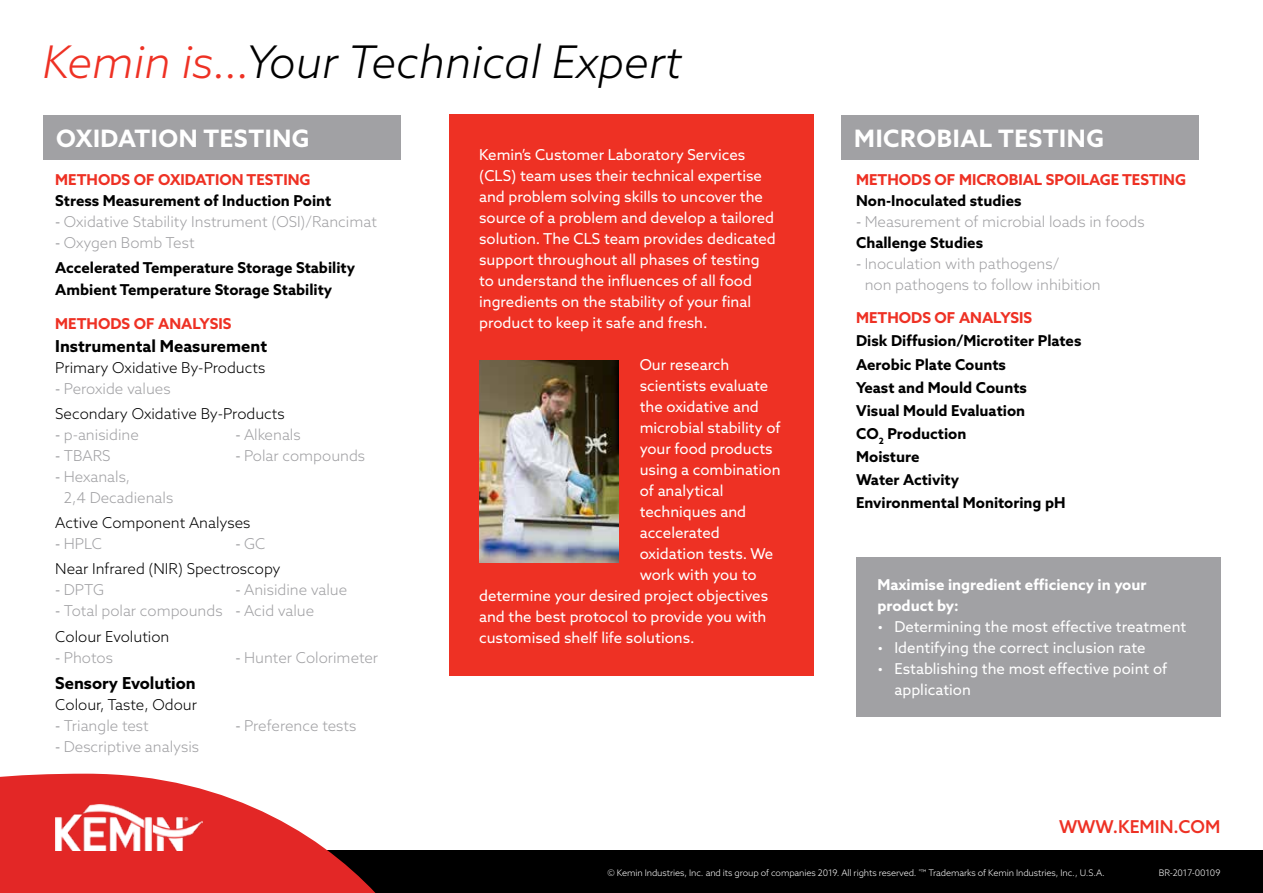
<style>
.page{position:relative;width:1263px;height:893px;background:#fff}
.page>*{position:absolute;margin:0;border:0;box-sizing:border-box;transform-origin:0 0}
.t1{font:italic 300 45px "Azo Sans";color:#000}
.t2{font:700 24px "Azo Sans";letter-spacing:.025em;color:#fff}
.t3{font:500 17.7px "Azo Sans";color:#ee3124}
.t4{font:700 16.5px "Azo Sans";color:#000}
.t5{font:15px/21px "Azo Sans";color:#fff}
.t6{font:300 15px/21px "Azo Sans";color:#a1a1a4}
.t7{font:700 15px/23.1px "Azo Sans";color:#000}
.t8{font:300 15px/25.2px "Azo Sans";color:#000}
.t9{font:700 15px "Azo Sans";color:#ee3124}
.t10{font:700 15px/21px "Azo Sans";color:#fff}
.t11{font:300 9px "Azo Sans";letter-spacing:-.01em;color:#fff}
.s1{color:#ee3124}
.s2{font-weight:400}
.s3{font-weight:400;color:#a1a1a4}
.s4{font-weight:300;color:#a1a1a4}
.s5{color:#a1a1a4}
.s6{font-weight:700;color:#000}
</style>
<div class="page">
<div style="left:281px;top:850px;width:982px;height:43px;background:#000"></div>
<svg style="left:0;top:774px;width:376px;height:119px;fill:#e32726"></svg>
<img style="left:55px;top:804px;width:147px;height:46px">
<div style="left:43px;top:115px;width:357px;height:44px;background:#a1a1a4"></div>
<div style="left:841px;top:115px;width:358px;height:44px;background:#a1a1a4"></div>
<div style="left:449px;top:115px;width:365px;height:561px;background:#ee3124"></div>
<img style="left:479px;top:360px;width:139px;height:202px">
<div style="left:856px;top:557px;width:364px;height:159px;background:#a1a1a4"></div>
<h1 class="t1" style="left:43px;top:33px;width:641px"><span class="s1">Kemin is…</span>Your Technical Expert</h1>
<h2 class="t2" style="left:56px;top:122px;width:255px">OXIDATION TESTING</h2>
<h2 class="t2" style="left:854px;top:122px;width:251px">MICROBIAL TESTING</h2>
<p class="t5" style="left:479px;top:144px;width:298px">Kemin’s Customer Laboratory Services (CLS) team uses their technical expertise and problem solving skills to uncover the source of a problem and develop a tailored solution. The CLS team provides dedicated support throughout all phases of testing to understand the influences of all food ingredients on the stability of your final product to keep it safe and fresh.</p>
<p class="t5" style="left:640px;top:354px;width:91px">Our research</p>
<p class="t5" style="left:640px;top:375px;width:130px">scientists evaluate</p>
<p class="t5" style="left:640px;top:396px;width:121px">the oxidative and</p>
<p class="t5" style="left:640px;top:417px;width:143px">microbial stability of</p>
<p class="t5" style="left:640px;top:438px;width:134px">your food products</p>
<p class="t5" style="left:640px;top:459px;width:142px">using a combination</p>
<p class="t5" style="left:640px;top:480px;width:85px">of analytical</p>
<p class="t5" style="left:640px;top:501px;width:108px">techniques and</p>
<p class="t5" style="left:640px;top:522px;width:82px">accelerated</p>
<p class="t5" style="left:640px;top:543px;width:135px">oxidation tests. We</p>
<p class="t5" style="left:640px;top:564px;width:118px">work with you to</p>
<p class="t5" style="left:479px;top:585px;width:291px">determine your desired project objectives</p>
<p class="t5" style="left:479px;top:606px;width:289px">and the best protocol to provide you with</p>
<p class="t5" style="left:479px;top:627px;width:217px">customised shelf life solutions.</p>
<p class="t9" style="left:55px;top:169px;width:257px">METHODS OF OXIDATION TESTING</p>
<p class="t7" style="left:55px;top:188px;width:278px">Stress Measurement of Induction Point</p>
<p class="t6" style="left:55px;top:210px;width:323px"><span class="s2">-</span> Oxidative Stability Instrument (OSI)/Rancimat</p>
<p class="t7" style="left:55px;top:229px;width:301px;line-height:25.2px"><span class="s3">-</span> <span class="s4">Oxygen Bomb Test<br></span>Accelerated Temperature Storage Stability</p>
<p class="t7" style="left:55px;top:278px;width:278px">Ambient Temperature Storage Stability</p>
<p class="t9" style="left:55px;top:314px;width:178px">METHODS OF ANALYSIS</p>
<p class="t4" style="left:55px;top:335px;width:213px">Instrumental Measurement</p>
<p class="t8" style="left:55px;top:354px;width:212px">Primary Oxidative By-Products</p>
<p class="t8" style="left:55px;top:375px;width:231px"><span class="s3">-</span> <span class="s5">Peroxide values<br></span>Secondary Oxidative By-Products</p>
<p class="t6" style="left:55px;top:424px;width:85px"><span class="s2">-</span> p-anisidine</p>
<p class="t6" style="left:55px;top:445px;width:57px"><span class="s2">-</span> TBARS</p>
<p class="t6" style="left:64px;top:466px;width:111px;text-indent:-9px"><span class="s2">-</span> Hexanals,<br>2,4 Decadienals</p>
<p class="t9" style="left:856px;top:169px;width:331px">METHODS OF MICROBIAL SPOILAGE TESTING</p>
<p class="t7" style="left:856px;top:188px;width:167px">Non-Inoculated studies</p>
<p class="t6" style="left:856px;top:210px;width:290px"><span class="s2">-</span> Measurement of microbial loads in foods<br><span class="s6">Challenge Studies</span></p>
<p class="t6" style="left:865px;top:252px;width:238px;text-indent:-9px"><span class="s2">-</span> Inoculation with pathogens/<br>non pathogens to follow inhibition</p>
<p class="t9" style="left:856px;top:308px;width:178px">METHODS OF ANALYSIS</p>
<p class="t7" style="left:856px;top:329px;width:227px">Disk Diffusion/Microtiter Plates<br>Aerobic Plate Counts<br>Yeast and Mould Counts<br>Visual Mould Evaluation<br>CO<sub>2</sub> Production<br>Moisture<br>Water Activity<br>Environmental Monitoring pH</p>
<p class="t6" style="left:236px;top:424px;width:67px"><span class="s2">-</span> Alkenals</p>
<p class="t6" style="left:236px;top:445px;width:131px"><span class="s2">-</span> Polar compounds</p>
<p class="t8" style="left:55px;top:510px;width:197px">Active Component Analyses</p>
<p class="t6" style="left:55px;top:533px;width:48px"><span class="s2">-</span> HPLC</p>
<p class="t8" style="left:55px;top:531px;width:227px;text-indent:180px"><span class="s3">-</span><span class="s5">GC<br></span>Near Infrared (NIR) Spectroscopy</p>
<p class="t6" style="left:55px;top:579px;width:50px"><span class="s2">-</span> DPTG</p>
<p class="t6" style="left:55px;top:600px;width:169px"><span class="s2">-</span> Total polar compounds</p>
<p class="t10" style="left:877px;top:574px;width:271px">Maximise ingredient efficiency in your product by:</p>
<p class="t5" style="left:877px;top:616px;width:310px">• Determining the most effective treatment</p>
<p class="t5" style="left:877px;top:637px;width:270px">• Identifying the correct inclusion rate</p>
<p class="t5" style="left:894px;top:658px;width:274px;text-indent:-17px">• Establishing the most effective point of application</p>
<p class="t6" style="left:236px;top:579px;width:113px"><span class="s2">-</span> Anisidine value</p>
<p class="t6" style="left:236px;top:600px;width:80px"><span class="s2">-</span> Acid value</p>
<p class="t8" style="left:55px;top:623px;width:116px">Colour Evolution</p>
<p class="t6" style="left:55px;top:646px;width:59px"><span class="s2">-</span> Photos</p>
<p class="t6" style="left:236px;top:646px;width:144px"><span class="s2">-</span> Hunter Colorimeter</p>
<p class="t4" style="left:55px;top:672px;width:142px">Sensory Evolution</p>
<p class="t8" style="left:55px;top:692px;width:143px">Colour, Taste, Odour</p>
<p class="t6" style="left:55px;top:715px;width:95px"><span class="s2">-</span> Triangle test</p>
<p class="t6" style="left:55px;top:736px;width:145px"><span class="s2">-</span> Descriptive analysis</p>
<p class="t6" style="left:236px;top:715px;width:122px"><span class="s2">-</span> Preference tests</p>
<p class="t3" style="left:1059px;top:815px;width:163px">WWW.KEMIN.COM</p>
<p class="t11" style="left:607px;top:867px;width:499px">© Kemin Industries, Inc. and its group of companies 2019. All rights reserved. <sup>®</sup>™ Trademarks of Kemin Industries, Inc., U.S.A.</p>
<p class="t11" style="left:1159px;top:867px;width:63px">BR-2017-00109</p>
</div>
